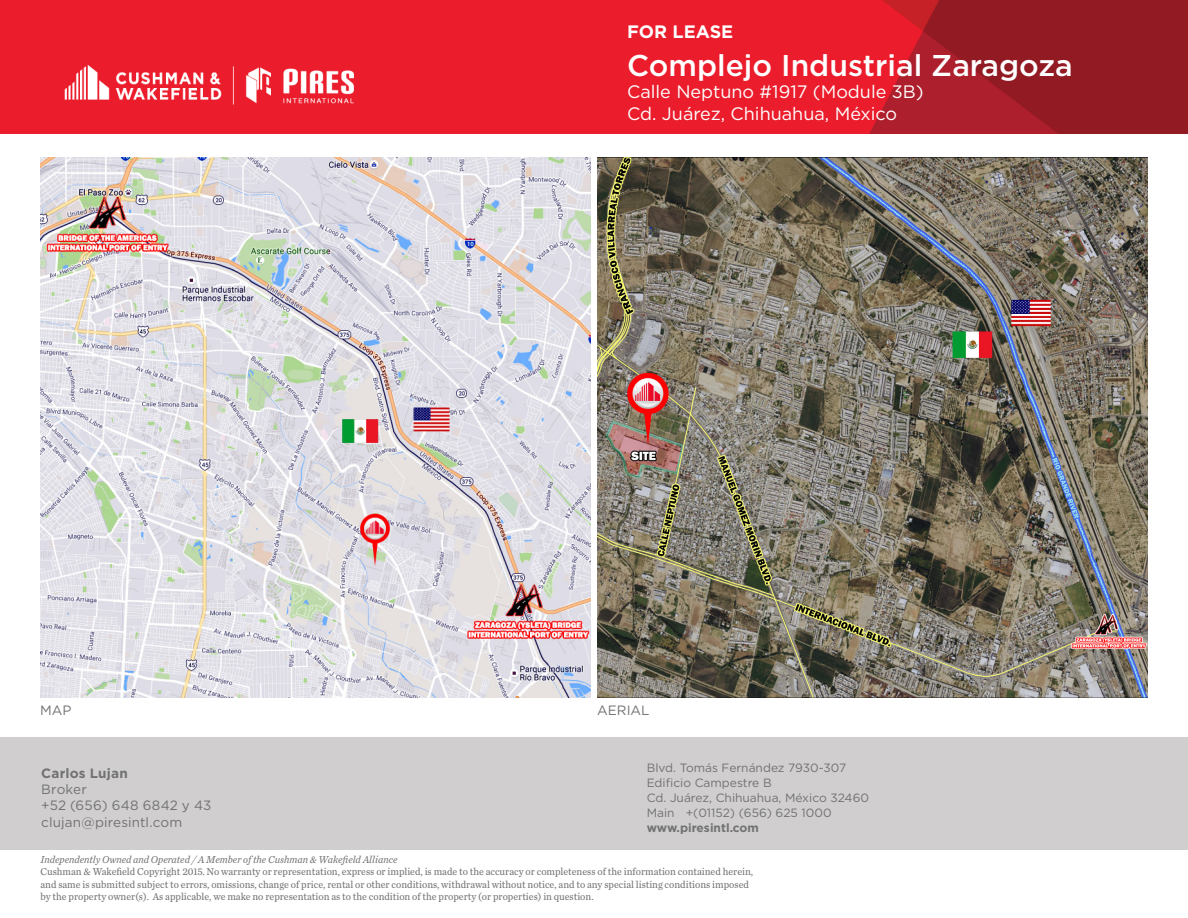
<style>
.page{position:relative;width:1188px;height:918px;background:#fff}
.page>*{position:absolute;margin:0;border:0;box-sizing:border-box;transform-origin:0 0}
.t1{font:500 30px "Gotham";color:#fff}
.t2{font:18px/21.6px "Gotham";color:#fff}
.t3{font:700 18px "Gotham";color:#fff}
.t4{font:13.5px/16.2px "Gotham";letter-spacing:.01em;color:#717271}
.t5{font:700 13.5px "Gotham";letter-spacing:.015em;color:#717271}
.t6{font:13.5px "Gotham";color:#717272}
.t7{font:12px/15px "Gotham";color:#717271}
.t8{font:700 12px "Gotham";color:#717271}
.t9{font:10.5px/12.6px "Chronicle Text G2";color:#717271;scale:.95 1}
.t10{font:italic 10.5px "Chronicle Text G2";color:#717271;scale:.95 1}
</style>
<div class="page">
<div style="left:0;top:737px;width:1188px;height:112px;background:#d0cecf"></div>
<img style="left:0;top:0;width:1188px;height:133px">
<div style="left:38px;top:32px;width:294px;height:77px;background:#eb1c2b"></div>
<img style="left:64px;top:48px;width:314px;height:60px">
<img style="left:597px;top:158px;width:551px;height:539px">
<img style="left:40px;top:158px;width:551px;height:539px">
<h2 class="t3" style="left:627px;top:19px;width:108px">FOR LEASE</h2>
<h1 class="t1" style="left:627px;top:46px;width:447px">Complejo Industrial Zaragoza</h1>
<h2 class="t2" style="left:627px;top:81px;width:298px">Calle Neptuno #1917 (Module 3B)<br>Cd. Juárez, Chihuahua, México</h2>
<p class="t6" style="left:40px;top:702px;width:33px">MAP</p>
<p class="t6" style="left:597px;top:702px;width:54px">AERIAL</p>
<p class="t5" style="left:41px;top:764px;width:88px">Carlos Lujan</p>
<p class="t4" style="left:41px;top:781px;width:172px">Broker<br>+52 (656) 648 6842 y 43 clujan@piresintl.com</p>
<p class="t7" style="left:647px;top:760px;width:224px">Blvd. Tomás Fernández 7930-307<br>Edificio Campestre B<br>Cd. Juárez, Chihuahua, México 32460<br>Main +(01152) (656) 625 1000</p>
<p class="t8" style="left:647px;top:820px;width:114px">www.piresintl.com</p>
<p class="t10" style="left:40px;top:851px;width:377px">Independently Owned and Operated / A Member of the Cushman &amp; Wakefield Alliance</p>
<p class="t9" style="left:40px;top:865px;width:752px">Cushman &amp; Wakefield Copyright 2015. No warranty or representation, express or implied, is made to the accuracy or completeness of the information contained herein, and same is submitted subject to errors, omissions, change of price, rental or other conditions, withdrawal without notice, and to any special listing conditions imposed by the property owner(s). As applicable, we make no representation as to the condition of the property (or properties) in question.</p>
</div>
